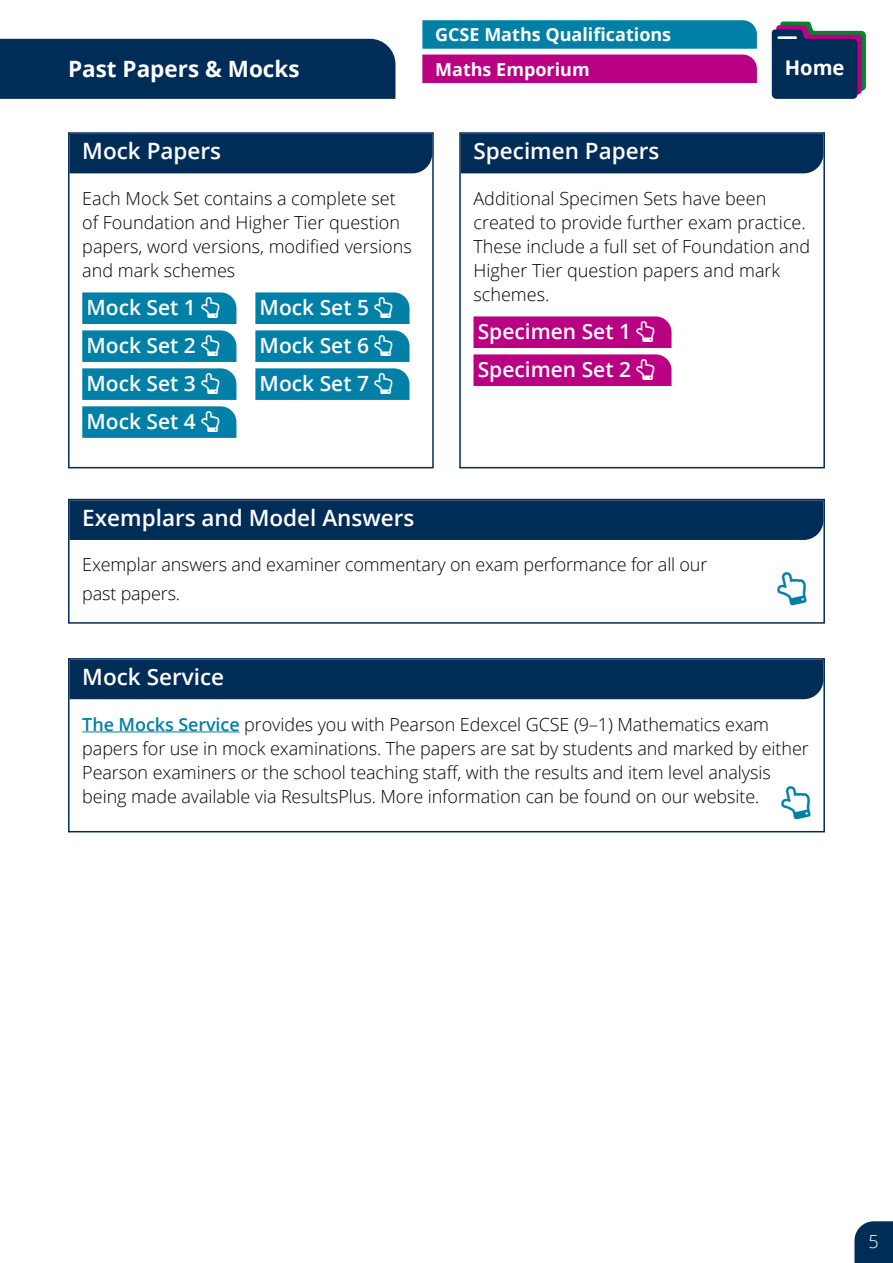
<style>
.page{position:relative;width:893px;height:1263px;background:#fff}
.page>*{position:absolute;margin:0;border:0;box-sizing:border-box;transform-origin:0 0}
.t1{font:600 22.5px "Open Sans";color:#fff}
.t2{font:700 22.5px "Open Sans";color:#fff}
.t3{font:600 21px/38px "Open Sans";color:#fff;text-align:justify}
.t4{font:700 20.25px "Open Sans";color:#fff}
.t5{font:300 18px/24px "Open Sans";letter-spacing:-.005em;color:#000}
.t6{font:700 18px "Open Sans";color:#fff}
.t7{font:300 18px "Open Sans";color:#fff}
.s1{font-weight:600;color:#0080a6}
</style>
<div class="page">
<svg style="left:854px;top:1221px;width:39px;height:42px;background:#113a63"></svg>
<svg style="left:772px;top:21px;width:94px;height:78px;background:#294467"></svg>
<hr style="left:777px;top:36px;width:20px;height:3px;background:#fff">
<div style="left:0;top:39px;width:395px;height:60px;background:#002c58"></div>
<div style="left:71px;top:135px;width:360px;height:38px;background:#002c58"></div>
<div style="left:68px;top:132px;width:366px;height:336px;border:2px solid #002c58"></div>
<div style="left:71px;top:661px;width:751px;height:38px;background:#002c58"></div>
<hr style="left:82px;top:731px;width:158px;height:1px;background:#0080a6">
<div style="left:68px;top:658px;width:757px;height:174px;border:2px solid #002c58"></div>
<div style="left:462px;top:135px;width:360px;height:38px;background:#002c58"></div>
<div style="left:459px;top:132px;width:366px;height:336px;border:2px solid #002c58"></div>
<div style="left:71px;top:502px;width:751px;height:38px;background:#002c58"></div>
<div style="left:68px;top:499px;width:757px;height:125px;border:2px solid #002c58"></div>
<div style="left:422px;top:55px;width:335px;height:28px;background:#b90082"></div>
<svg style="left:422px;top:20px;width:335px;height:29px;background:#0582a8"></svg>
<div style="left:82px;top:292px;width:154px;height:32px;background:#0080a6"></div>
<div style="left:82px;top:330px;width:154px;height:32px;background:#0080a6"></div>
<svg style="left:82px;top:368px;width:154px;height:32px;background:#0683a8"></svg>
<svg style="left:82px;top:406px;width:154px;height:32px;background:#0683a8"></svg>
<div style="left:255px;top:292px;width:154px;height:32px;background:#0080a6"></div>
<div style="left:255px;top:330px;width:154px;height:32px;background:#0080a6"></div>
<svg style="left:255px;top:368px;width:154px;height:32px;background:#0683a8"></svg>
<div style="left:473px;top:316px;width:198px;height:32px;background:#b90082"></div>
<div style="left:473px;top:354px;width:198px;height:32px;background:#b90082"></div>
<p class="t6" style="left:435px;top:22px;width:238px">GCSE Maths Qualifications</p>
<p class="t2" style="left:68px;top:53px;width:233px">Past Papers &amp; Mocks</p>
<p class="t6" style="left:435px;top:56px;width:156px">Maths Emporium</p>
<p class="t4" style="left:785px;top:53px;width:61px">Home</p>
<p class="t1" style="left:82px;top:136px;width:140px">Mock Papers</p>
<p class="t5" style="left:82px;top:186px;width:331px">Each Mock Set contains a complete set of Foundation and Higher Tier question papers, word versions, modified versions and mark schemes</p>
<p class="t3" style="left:87px;top:288px;width:111px">Mock Set 1<br>Mock Set 2<br>Mock Set 3<br>Mock Set 4</p>
<p class="t3" style="left:260px;top:288px;width:111px">Mock Set 5<br>Mock Set 6<br>Mock Set 7</p>
<p class="t1" style="left:473px;top:136px;width:187px">Specimen Papers</p>
<p class="t5" style="left:473px;top:186px;width:338px">Additional Specimen Sets have been created to provide further exam practice.<br>These include a full set of Foundation and Higher Tier question papers and mark schemes.</p>
<p class="t3" style="left:478px;top:312px;width:155px">Specimen Set 1<br>Specimen Set 2</p>
<p class="t1" style="left:82px;top:502px;width:334px">Exemplars and Model Answers</p>
<p class="t5" style="left:82px;top:550px;width:627px;line-height:28.8px">Exemplar answers and examiner commentary on exam performance for all our past papers.</p>
<p class="t1" style="left:82px;top:662px;width:143px">Mock Service</p>
<p class="t5" style="left:82px;top:711px;width:728px"><span class="s1">The Mocks Service</span> provides you with Pearson Edexcel GCSE (9–1) Mathematics exam papers for use in mock examinations. The papers are sat by students and marked by either Pearson examiners or the school teaching staff, with the results and item level analysis being made available via ResultsPlus. More information can be found on our website.</p>
<p class="t7" style="left:869px;top:1229px;width:12px">5</p>
</div>
